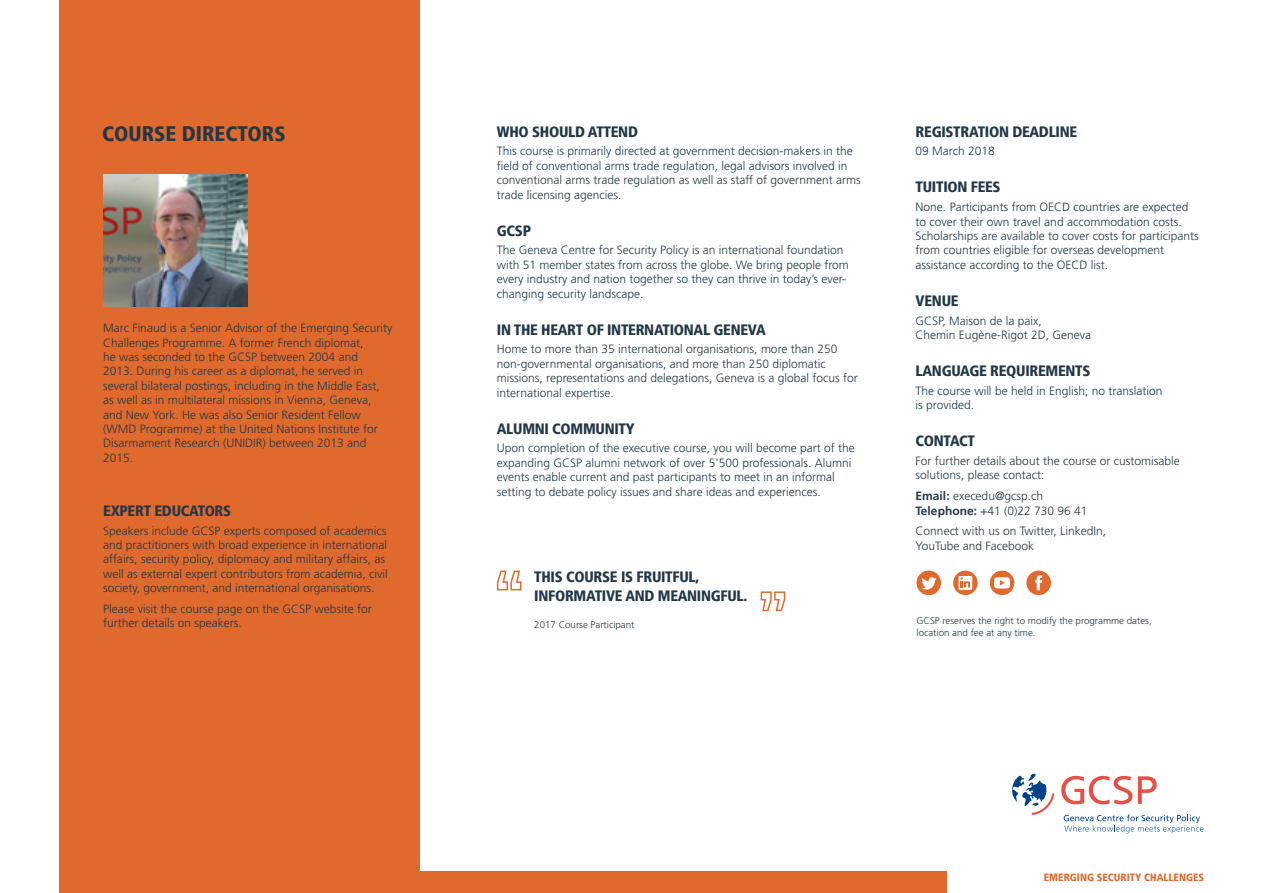
<style>
.page{position:relative;width:1263px;height:893px;background:#fff}
.page>*{position:absolute;margin:0;border:0;box-sizing:border-box;transform-origin:0 0}
.t1{font:900 condensed 21px "Frutiger LT";color:#223847}
.t2{font:900 condensed 15px/19.5px "Frutiger LT";letter-spacing:-.02em;color:#223847}
.t3{font:300 12px/14.4px "Frutiger LT Std";color:#223847}
.t4{font:900 condensed 10.5px "Frutiger LT";color:#e06a2d}
.t5{font:300 9.75px/12px "Frutiger LT Std";color:#223847}
.s1{font-weight:700}
</style>
<div class="page">
<div style="left:60px;top:0;width:360px;height:893px;background:#e06a2d"></div>
<img style="left:103px;top:174px;width:144px;height:132px">
<svg style="left:1026px;top:571px;width:25px;height:24px"></svg>
<svg style="left:953px;top:571px;width:25px;height:24px"></svg>
<svg style="left:916px;top:571px;width:25px;height:24px"></svg>
<svg style="left:990px;top:571px;width:24px;height:24px"></svg>
<svg style="left:1064px;top:814px;width:139px;height:19px"></svg>
<svg style="left:1061px;top:776px;width:71px;height:28px"></svg>
<svg style="left:1138px;top:776px;width:19px;height:28px"></svg>
<svg style="left:1012px;top:773px;width:42px;height:42px"></svg>
<svg style="left:496px;top:570px;width:26px;height:21px"></svg>
<svg style="left:760px;top:591px;width:26px;height:21px"></svg>
<div style="left:60px;top:872px;width:887px;height:21px;background:#e06a2d"></div>
<h1 class="t1" style="left:102px;top:121px;width:185px">COURSE DIRECTORS</h1>
<p class="t3" style="left:103px;top:321px;width:291px">Marc Finaud is a Senior Advisor of the Emerging Security Challenges Programme. A former French diplomat,<br>he was seconded to the GCSP between 2004 and<br>2013. During his career as a diplomat, he served in several bilateral postings, including in the Middle East, as well as in multilateral missions in Vienna, Geneva, and New York. He was also Senior Resident Fellow (WMD Programme) at the United Nations Institute for Disarmament Research (UNIDIR) between 2013 and 2015.</p>
<p class="t2" style="left:103px;top:501px;width:130px">EXPERT EDUCATORS</p>
<p class="t3" style="left:103px;top:523px;width:286px">Speakers include GCSP experts composed of academics and practitioners with broad experience in international affairs, security policy, diplomacy and military affairs, as well as external expert contributors from academia, civil society, government, and international organisations.</p>
<p class="t3" style="left:103px;top:602px;width:270px">Please visit the course page on the GCSP website for further details on speakers.</p>
<p class="t2" style="left:497px;top:122px;width:143px">WHO SHOULD ATTEND</p>
<p class="t3" style="left:497px;top:144px;width:365px">This course is primarily directed at government decision-makers in the field of conventional arms trade regulation, legal advisors involved in conventional arms trade regulation as well as staff of government arms trade licensing agencies.</p>
<p class="t2" style="left:497px;top:221px;width:36px">GCSP</p>
<p class="t3" style="left:497px;top:243px;width:353px">The Geneva Centre for Security Policy is an international foundation with 51 member states from across the globe. We bring people from every industry and nation together so they can thrive in today’s ever&shy;changing security landscape.</p>
<p class="t2" style="left:497px;top:320px;width:270px">IN THE HEART OF INTERNATIONAL GENEVA</p>
<p class="t3" style="left:497px;top:342px;width:362px">Home to more than 35 international organisations, more than 250 non-governmental organisations, and more than 250 diplomatic missions, representations and delegations, Geneva is a global focus for international expertise.</p>
<p class="t2" style="left:497px;top:419px;width:139px">ALUMNI COMMUNITY</p>
<p class="t3" style="left:497px;top:441px;width:360px">Upon completion of the executive course, you will become part of the expanding GCSP alumni network of over 5'500 professionals. Alumni events enable current and past participants to meet in an informal setting to debate policy issues and share ideas and experiences.</p>
<p class="t2" style="left:534px;top:567px;width:215px">THIS COURSE IS FRUITFUL,<br>INFORMATIVE AND MEANINGFUL.</p>
<p class="t5" style="left:534px;top:618px;width:102px">2017 Course Participant</p>
<p class="t2" style="left:916px;top:122px;width:163px">REGISTRATION DEADLINE</p>
<p class="t3" style="left:916px;top:144px;width:81px">09 March 2018</p>
<p class="t2" style="left:916px;top:177px;width:87px">TUITION FEES</p>
<p class="t3" style="left:916px;top:200px;width:285px">None. Participants from OECD countries are expected to cover their own travel and accommodation costs.<br>Scholarships are available to cover costs for participants from countries eligible for overseas development assistance according to the OECD list.</p>
<p class="t2" style="left:916px;top:291px;width:44px">VENUE</p>
<p class="t3" style="left:916px;top:313px;width:177px">GCSP, Maison de la paix,<br>Chemin Eugène-Rigot 2D, Geneva</p>
<p class="t2" style="left:916px;top:361px;width:176px">LANGUAGE REQUIREMENTS</p>
<p class="t3" style="left:916px;top:384px;width:248px">The course will be held in English; no translation is provided.</p>
<p class="t2" style="left:916px;top:431px;width:61px">CONTACT</p>
<p class="t3" style="left:916px;top:454px;width:266px">For further details about the course or customisable solutions, please contact:</p>
<p class="t3" style="left:916px;top:489px;width:173px"><span class="s1">Email:</span> execedu@gcsp.ch<br><span class="s1">Telephone:</span> +41 (0)22 730 96 41</p>
<p class="t3" style="left:916px;top:524px;width:192px">Connect with us on Twitter, LinkedIn,<br>YouTube and Facebook</p>
<p class="t5" style="left:916px;top:615px;width:237px">GCSP reserves the right to modify the programme dates, location and fee at any time.</p>
<p class="t4" style="left:1044px;top:871px;width:162px">EMERGING SECURITY CHALLENGES</p>
</div>
